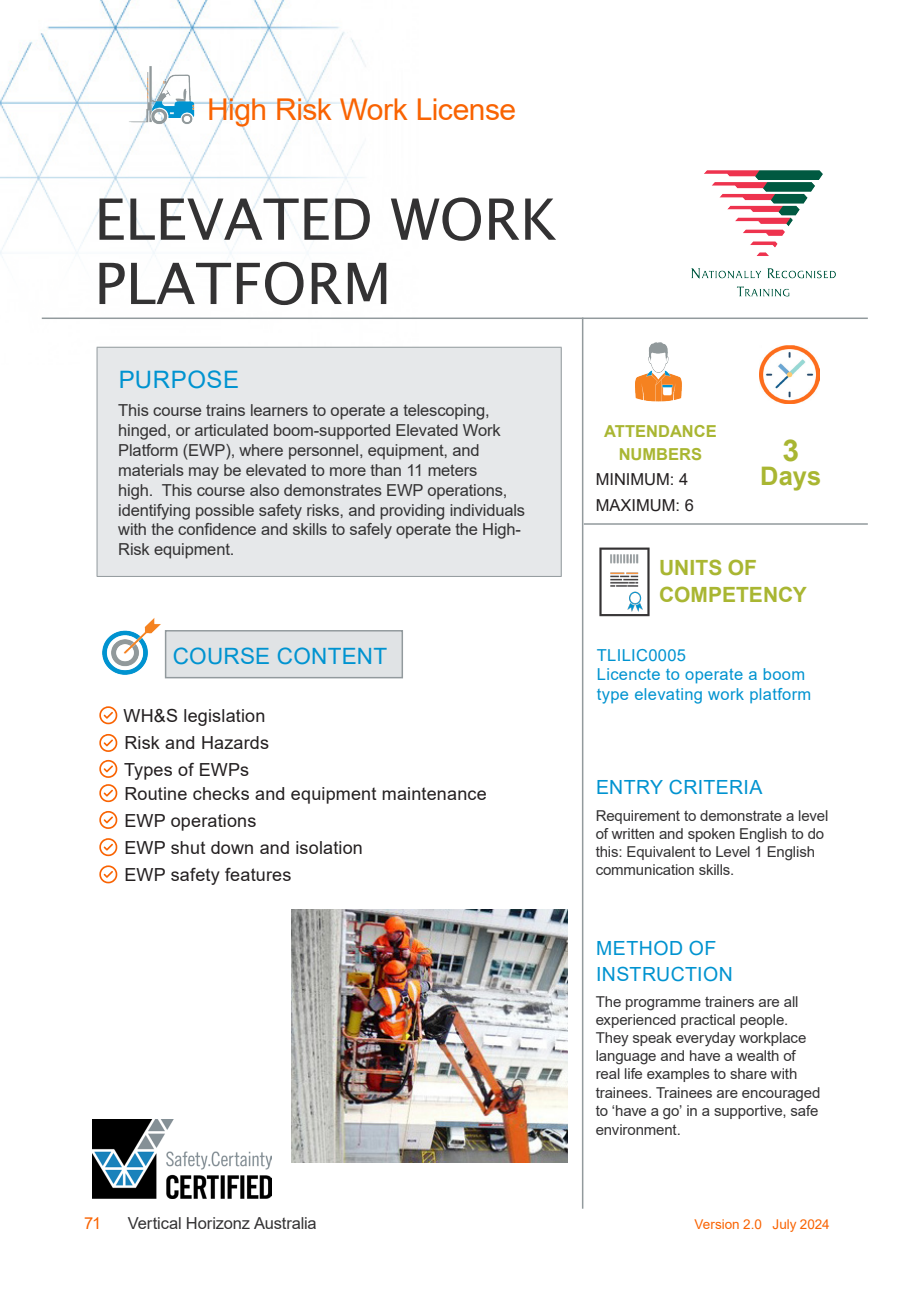
<style>
.page{position:relative;width:919px;height:1289px;background:#fff}
.page>*{position:absolute;margin:0;border:0;box-sizing:border-box;transform-origin:0 0}
.Main_Headings{font:57px "Lucida Sans";color:#333233}
.t1{font:30px "Arial";letter-spacing:-.015em;color:#f96302}
.t2{font:700 30px "Arial";color:#a9b632}
.t3{font:700 25.5px "Arial";color:#a9b632}
.Subheadings{font:24px "Arial";letter-spacing:.02em;color:#0093d0}
.t4{font:22.5px "Arial";letter-spacing:.01em;color:#0093d0}
.body{font:700 21px/27px "Arial";color:#a9b632}
.Subheadings-2{font:19.5px/25.5px "Arial";letter-spacing:.02em;color:#0093d0}
.t5{font:18px "Arial";letter-spacing:.01em;color:#231f20}
.Bullets_grey{font:16.5px/19.8px "Arial";letter-spacing:-.01em;color:#333233}
.t6{font:16.5px/19.5px "Arial";letter-spacing:.02em;color:#0093d0}
.body-2{font:16.5px "Arial";letter-spacing:-.01em;color:#333233}
.t7{font:16.5px "Arial";color:#231f20}
.t8{font:700 16.5px "Arial";color:#a9b632}
.body-3{font:16.5px "Arial";color:#f96302}
.body-4{font:15px/18px "Arial";letter-spacing:-.01em;color:#333233}
.body-5{font:13.5px "Arial";color:#f96302}
</style>
<div class="page">
<img style="left:0;top:0;width:418px;height:364px">
<img style="left:291px;top:909px;width:277px;height:253px">
<hr style="left:582px;top:317px;width:1px;height:891px;background:#929a9d">
<hr style="left:42px;top:317px;width:825px;height:2px;background:#929a9d">
<hr style="left:583px;top:523px;width:284px;height:1px;background:#929a9d">
<img style="left:691px;top:170px;width:145px;height:127px">
<img style="left:92px;top:1119px;width:179px;height:79px">
<svg style="left:99px;top:760px;width:18px;height:18px"></svg>
<div style="left:97px;top:347px;width:464px;height:229px;background:#e6e8ea"></div>
<hr style="left:97px;top:347px;width:464px;height:1px;background:#929a9d">
<hr style="left:97px;top:347px;width:1px;height:229px;background:#929a9d">
<hr style="left:561px;top:347px;width:1px;height:229px;background:#929a9d">
<hr style="left:97px;top:576px;width:464px;height:1px;background:#929a9d">
<img style="left:635px;top:342px;width:47px;height:60px">
<div style="left:166px;top:630px;width:236px;height:47px;background:#e0e3e5"></div>
<div style="left:165px;top:630px;width:238px;height:48px;border:1px solid #929a9d"></div>
<img style="left:102px;top:618px;width:63px;height:60px">
<svg style="left:99px;top:838px;width:18px;height:18px"></svg>
<svg style="left:99px;top:811px;width:18px;height:18px"></svg>
<svg style="left:99px;top:784px;width:18px;height:18px"></svg>
<svg style="left:99px;top:734px;width:18px;height:18px"></svg>
<svg style="left:99px;top:706px;width:18px;height:18px"></svg>
<svg style="left:99px;top:865px;width:18px;height:18px"></svg>
<img style="left:126px;top:55px;width:80px;height:84px">
<img style="left:759px;top:345px;width:60px;height:58px">
<img style="left:599px;top:547px;width:51px;height:70px">
<p class="t1" style="left:207px;top:89px;width:310px">High Risk Work License</p>
<p class="Main_Headings" style="left:94px;top:187px;width:464px">ELEVATED WORK</p>
<p class="Main_Headings" style="left:94px;top:251px;width:299px">PLATFORM</p>
<p class="Subheadings" style="left:119px;top:363px;width:122px">PURPOSE</p>
<p class="Bullets_grey" style="left:118px;top:400px;width:408px">This course trains learners to operate a telescoping, hinged, or articulated boom-supported Elevated Work Platform (EWP), where personnel, equipment, and materials may be elevated to more than 11 meters<br>high. This course also demonstrates EWP operations, identifying possible safety risks, and providing individuals with the confidence and skills to safely operate the High-Risk equipment.</p>
<p class="t4" style="left:173px;top:640px;width:216px">COURSE CONTENT</p>
<p class="t5" style="left:124px;top:703px;width:143px">WH&amp;S legislation</p>
<p class="t5" style="left:124px;top:730px;width:146px">Risk and Hazards</p>
<p class="t5" style="left:124px;top:757px;width:127px">Types of EWPs</p>
<p class="t5" style="left:124px;top:781px;width:364px">Routine checks and equipment maintenance</p>
<p class="t5" style="left:124px;top:808px;width:134px">EWP operations</p>
<p class="t5" style="left:124px;top:835px;width:240px">EWP shut down and isolation</p>
<p class="t5" style="left:124px;top:862px;width:168px">EWP safety features</p>
<p class="body-3" style="left:84px;top:1211px;width:19px">71</p>
<p class="body-2" style="left:128px;top:1211px;width:190px">Vertical Horizonz Australia</p>
<p class="t8" style="left:604px;top:420px;width:114px">ATTENDANCE</p>
<p class="t8" style="left:618px;top:442px;width:85px">NUMBERS</p>
<p class="t7" style="left:595px;top:468px;width:94px">MINIMUM: 4</p>
<p class="t7" style="left:595px;top:493px;width:100px">MAXIMUM: 6</p>
<p class="t2" style="left:782px;top:429px;width:18px">3</p>
<p class="t3" style="left:760px;top:458px;width:62px">Days</p>
<p class="body" style="left:659px;top:554px;width:149px">UNITS OF<br>COMPETENCY</p>
<p class="t6" style="left:597px;top:645px;width:91px">TLILIC0005</p>
<p class="t6" style="left:597px;top:664px;width:216px">Licencte to operate a boom type elevating work platform</p>
<p class="Subheadings-2" style="left:596px;top:774px;width:168px">ENTRY CRITERIA</p>
<p class="body-4" style="left:595px;top:806px;width:234px">Requirement to demonstrate a level of written and spoken English to do this: Equivalent to Level 1 English communication skills.</p>
<p class="Subheadings-2" style="left:596px;top:935px;width:138px">METHOD OF<br>INSTRUCTION</p>
<p class="body-4" style="left:595px;top:993px;width:226px">The programme trainers are all experienced practical people.<br>They speak everyday workplace language and have a wealth of real life examples to share with trainees. Trainees are encouraged to ‘have a go’ in a supportive, safe</p>
<p class="body-4" style="left:595px;top:1120px;width:87px">environment.</p>
<p class="body-5" style="left:694px;top:1214px;width:137px">Version 2.0 July 2024</p>
</div>
